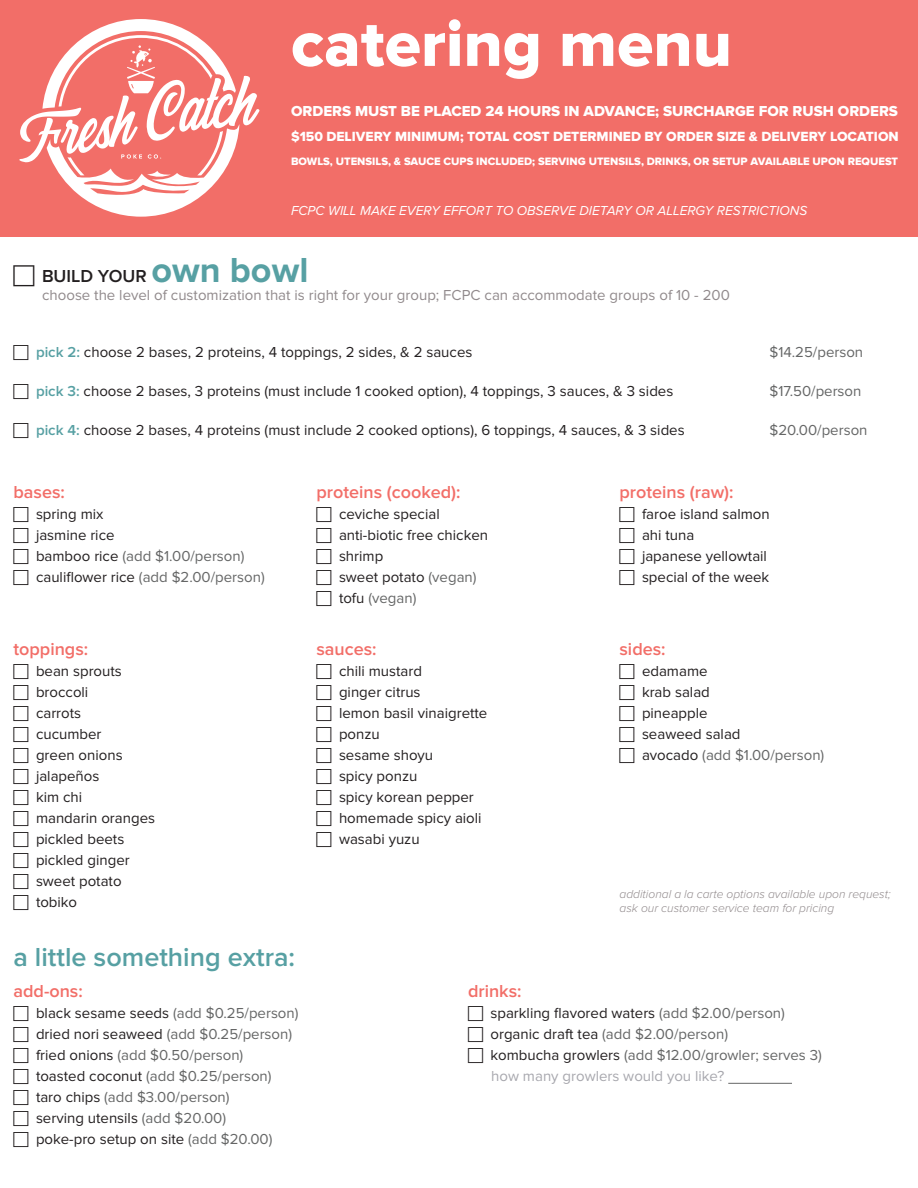
<style>
.page{position:relative;width:918px;height:1188px;background:#fff}
.page>*{position:absolute;margin:0;border:0;box-sizing:border-box;transform-origin:0 0}
.t1{font:66.3px "Proxima Nova Extrabld";color:#fff}
.t2{font:600 27px "Proxima Nova";color:#57a0a3}
.t3{font:600 18px "Proxima Nova";color:#f26e68}
.t4{font:600 18px "Proxima Nova";color:#231f20}
.t5{font:15px/21px "Proxima Nova";color:#231f20}
.t6{font:15px/21px "Proxima Nova";color:#656666}
.t7{font:15px "Proxima Nova";color:#918a8c}
.t8{font:15px "Proxima Nova Extrabld";color:#fff}
.t9{font:15px "Proxima Nova";color:#a8a8ae}
.t10{font:13.8px "Proxima Nova Extrabld";color:#fff}
.t11{font:italic 13.5px "Proxima Nova";color:#fff}
.t12{font:italic 300 12px/14.4px "Proxima Nova";color:#918a8c}
.t13{font:11.1px "Proxima Nova Extrabld";color:#fff}
.s1{font-weight:700;font-size:36px;color:#57a0a3}
.s2{font-weight:600;color:#57a0a3}
.s3{color:#231f20}
.s4{color:#656666}
</style>
<div class="page">
<div style="left:0;top:0;width:918px;height:237px;background:#f26e68"></div>
<svg style="left:19px;top:19px;width:241px;height:198px"></svg>
<hr style="left:728px;top:1083px;width:64px;height:1px;background:#656666">
<p class="t1" style="left:291px;top:6px;width:442px">catering menu</p>
<p class="t8" style="left:291px;top:102px;width:608px">ORDERS MUST BE PLACED 24 HOURS IN ADVANCE; SURCHARGE FOR RUSH ORDERS</p>
<p class="t10" style="left:291px;top:128px;width:609px">$150 DELIVERY MINIMUM; TOTAL COST DETERMINED BY ORDER SIZE &amp; DELIVERY LOCATION</p>
<p class="t13" style="left:291px;top:155px;width:609px">BOWLS, UTENSILS, &amp; SAUCE CUPS INCLUDED; SERVING UTENSILS, DRINKS, OR SETUP AVAILABLE UPON REQUEST</p>
<p class="t11" style="left:291px;top:205px;width:518px">FCPC WILL MAKE EVERY EFFORT TO OBSERVE DIETARY OR ALLERGY RESTRICTIONS</p>
<p class="t4" style="left:42px;top:266px;width:268px">BUILD YOUR <span class="s1">own bowl</span></p>
<p class="t7" style="left:42px;top:288px;width:689px">choose the level of customization that is right for your group; FCPC can accommodate groups of 10 - 200</p>
<p class="t5" style="left:36px;top:342px;width:438px"><span class="s2">pick 2:</span> choose 2 bases, 2 proteins, 4 toppings, 2 sides, &amp; 2 sauces</p>
<p class="t6" style="left:770px;top:342px;width:95px">$14.25/person</p>
<p class="t5" style="left:36px;top:381px;width:639px"><span class="s2">pick 3:</span> choose 2 bases, 3 proteins (must include 1 cooked option), 4 toppings, 3 sauces, &amp; 3 sides</p>
<p class="t6" style="left:770px;top:381px;width:93px">$17.50/person</p>
<p class="t5" style="left:36px;top:420px;width:650px"><span class="s2">pick 4:</span> choose 2 bases, 4 proteins (must include 2 cooked options), 6 toppings, 4 sauces, &amp; 3 sides</p>
<p class="t6" style="left:770px;top:420px;width:100px">$20.00/person</p>
<p class="t3" style="left:14px;top:481px;width:53px">bases:</p>
<p class="t5" style="left:36px;top:504px;width:69px">spring mix</p>
<p class="t5" style="left:36px;top:525px;width:80px">jasmine rice</p>
<p class="t6" style="left:36px;top:546px;width:230px"><span class="s3">bamboo rice</span> (add $1.00/person) <span class="s3">cauliflower rice</span> (add $2.00/person)</p>
<p class="t3" style="left:14px;top:638px;width:76px">toppings:</p>
<p class="t5" style="left:36px;top:661px;width:87px">bean sprouts</p>
<p class="t5" style="left:36px;top:682px;width:54px">broccoli</p>
<p class="t5" style="left:36px;top:703px;width:47px">carrots</p>
<p class="t5" style="left:36px;top:724px;width:67px">cucumber</p>
<p class="t5" style="left:36px;top:745px;width:88px">green onions</p>
<p class="t5" style="left:36px;top:766px;width:65px">jalapeños</p>
<p class="t5" style="left:36px;top:787px;width:48px">kim chi</p>
<p class="t5" style="left:36px;top:808px;width:121px">mandarin oranges</p>
<p class="t5" style="left:36px;top:829px;width:90px">pickled beets</p>
<p class="t5" style="left:36px;top:850px;width:95px">pickled ginger</p>
<p class="t5" style="left:36px;top:871px;width:87px">sweet potato</p>
<p class="t5" style="left:36px;top:892px;width:43px">tobiko</p>
<p class="t2" style="left:14px;top:942px;width:283px">a little something extra:</p>
<p class="t3" style="left:14px;top:981px;width:71px">add-ons:</p>
<p class="t6" style="left:36px;top:1003px;width:264px"><span class="s3">black sesame seeds</span> (add $0.25/person)</p>
<p class="t6" style="left:36px;top:1024px;width:258px"><span class="s3">dried nori seaweed</span> (add $0.25/person)</p>
<p class="t6" style="left:36px;top:1045px;width:209px"><span class="s3">fried onions</span> (add $0.50/person)</p>
<p class="t6" style="left:36px;top:1066px;width:237px"><span class="s3">toasted coconut</span> (add $0.25/person)</p>
<p class="t6" style="left:36px;top:1087px;width:195px"><span class="s3">taro chips</span> (add $3.00/person)</p>
<p class="t5" style="left:36px;top:1108px;width:192px">serving utensils <span class="s4">(add $20.00)</span></p>
<p class="t5" style="left:36px;top:1129px;width:238px">poke-pro setup on site <span class="s4">(add $20.00)</span></p>
<p class="t3" style="left:316px;top:481px;width:146px">proteins (cooked):</p>
<p class="t5" style="left:339px;top:504px;width:102px">ceviche special</p>
<p class="t5" style="left:339px;top:525px;width:151px">anti-biotic free chicken</p>
<p class="t5" style="left:339px;top:546px;width:139px">shrimp<br>sweet potato <span class="s4">(vegan)</span></p>
<p class="t6" style="left:339px;top:588px;width:79px"><span class="s3">tofu</span> (vegan)</p>
<p class="t3" style="left:316px;top:638px;width:62px">sauces:</p>
<p class="t5" style="left:339px;top:661px;width:84px">chili mustard</p>
<p class="t5" style="left:339px;top:682px;width:83px">ginger citrus</p>
<p class="t5" style="left:339px;top:703px;width:150px">lemon basil vinaigrette</p>
<p class="t5" style="left:339px;top:724px;width:42px">ponzu</p>
<p class="t5" style="left:339px;top:745px;width:96px">sesame shoyu</p>
<p class="t5" style="left:339px;top:766px;width:80px">spicy ponzu</p>
<p class="t5" style="left:339px;top:787px;width:136px">spicy korean pepper</p>
<p class="t5" style="left:339px;top:808px;width:144px">homemade spicy aioli</p>
<p class="t5" style="left:339px;top:829px;width:82px">wasabi yuzu</p>
<p class="t3" style="left:620px;top:481px;width:116px">proteins (raw):</p>
<p class="t5" style="left:642px;top:504px;width:129px">faroe island salmon</p>
<p class="t5" style="left:642px;top:525px;width:54px">ahi tuna</p>
<p class="t5" style="left:642px;top:546px;width:129px">japanese yellowtail special of the week</p>
<p class="t3" style="left:620px;top:638px;width:48px">sides:</p>
<p class="t5" style="left:642px;top:661px;width:67px">edamame</p>
<p class="t5" style="left:642px;top:682px;width:69px">krab salad</p>
<p class="t5" style="left:642px;top:703px;width:67px">pineapple</p>
<p class="t5" style="left:642px;top:724px;width:100px">seaweed salad</p>
<p class="t6" style="left:642px;top:745px;width:184px"><span class="s3">avocado</span> (add $1.00/person)</p>
<p class="t12" style="left:619px;top:887px;width:273px">additional a la carte options available upon request; ask our customer service team for pricing</p>
<p class="t3" style="left:468px;top:981px;width:55px">drinks:</p>
<p class="t5" style="left:490px;top:1003px;width:296px">sparkling flavored waters <span class="s4">(add $2.00/person)</span></p>
<p class="t6" style="left:490px;top:1024px;width:239px"><span class="s3">organic draft tea</span> (add $2.00/person)</p>
<p class="t6" style="left:490px;top:1045px;width:333px"><span class="s3">kombucha growlers</span> (add $12.00/growler; serves 3)</p>
<p class="t9" style="left:491px;top:1069px;width:235px">how many growlers would you like?</p>
</div>
